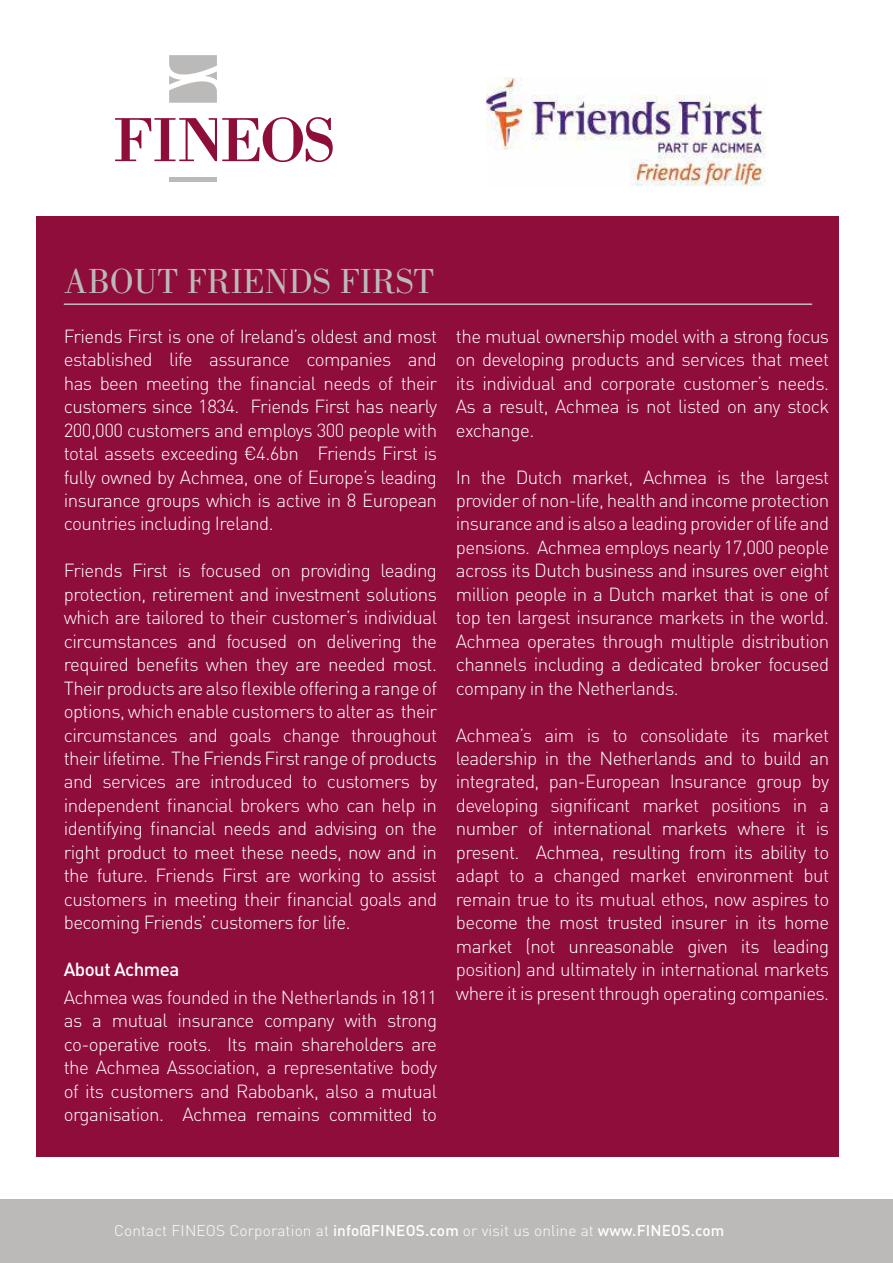
<style>
.page{position:relative;width:893px;height:1263px;background:#fff}
.page>*{position:absolute;margin:0;border:0;box-sizing:border-box;transform-origin:0 0}
.t1{font:36px "Bodoni";color:#bcb9b9}
.t2{font:300 18.75px/23.4px "DIN";letter-spacing:-.03em;color:#fff;text-align:justify}
.t3{font:500 18.75px "DIN";color:#fff}
.t4{font:300 15.45px "DIN";letter-spacing:.01em;color:#fff}
.t5{font:500 15.45px "DIN";color:#fff}
.s1{font-weight:500}
</style>
<div class="page">
<div style="left:37px;top:216px;width:802px;height:941px;background:#8e0d3a"></div>
<svg style="left:115px;top:117px;width:218px;height:45px"></svg>
<hr style="left:169px;top:177px;width:48px;height:4px;background:#bcb9b9">
<svg style="left:169px;top:55px;width:48px;height:48px"></svg>
<div style="left:0;top:1200px;width:893px;height:63px;background:#bcb9b9"></div>
<hr style="left:64px;top:303px;width:748px;height:2px;background:#bfbfc0">
<img style="left:486px;top:77px;width:282px;height:110px">
<h1 class="t1" style="left:64px;top:261px;width:372px">ABOUT FRIENDS FIRST</h1>
<p class="t2" style="left:64px;top:324px;width:375px">Friends First is one of Ireland’s oldest and most established life assurance companies and has been meeting the financial needs of their customers since 1834. Friends First has nearly 200,000 customers and employs 300 people with total assets exceeding €4.6bn Friends First is fully owned by Achmea, one of Europe’s leading insurance groups which is active in 8 European countries including Ireland.</p>
<p class="t2" style="left:64px;top:559px;width:375px">Friends First is focused on providing leading protection, retirement and investment solutions which are tailored to their customer’s individual circumstances and focused on delivering the required benefits when they are needed most.<br>Their products are also flexible offering a range of options, which enable customers to alter as their circumstances and goals change throughout their lifetime. The Friends First range of products and services are introduced to customers by independent financial brokers who can help in identifying financial needs and advising on the right product to meet these needs, now and in the future. Friends First are working to assist customers in meeting their financial goals and becoming Friends’ customers for life.</p>
<p class="t3" style="left:64px;top:957px;width:117px">About Achmea</p>
<p class="t2" style="left:64px;top:985px;width:375px">Achmea was founded in the Netherlands in 1811 as a mutual insurance company with strong co-operative roots. Its main shareholders are the Achmea Association, a representative body of its customers and Rabobank, also a mutual organisation. Achmea remains committed to</p>
<p class="t2" style="left:456px;top:324px;width:375px">the mutual ownership model with a strong focus on developing products and services that meet its individual and corporate customer’s needs.<br>As a result, Achmea is not listed on any stock exchange.</p>
<p class="t2" style="left:456px;top:465px;width:375px">In the Dutch market, Achmea is the largest provider of non-life, health and income protection insurance and is also a leading provider of life and pensions. Achmea employs nearly 17,000 people across its Dutch business and insures over eight million people in a Dutch market that is one of top ten largest insurance markets in the world.<br>Achmea operates through multiple distribution channels including a dedicated broker focused company in the Netherlands.</p>
<p class="t2" style="left:456px;top:723px;width:375px">Achmea’s aim is to consolidate its market leadership in the Netherlands and to build an integrated, pan-European Insurance group by developing significant market positions in a number of international markets where it is present. Achmea, resulting from its ability to adapt to a changed market environment but remain true to its mutual ethos, now aspires to become the most trusted insurer in its home market (not unreasonable given its leading position) and ultimately in international markets where it is present through operating companies.</p>
<p class="t4" style="left:114px;top:1220px;width:282px">Contact FINEOS Corporation at <span class="s1">info@FINEOS</span></p>
<p class="t4" style="left:425px;top:1220px;width:236px"><span class="s1">.com</span> or visit us online at <span class="s1">www.FINEOS</span></p>
<p class="t5" style="left:691px;top:1220px;width:35px">.com</p>
</div>
